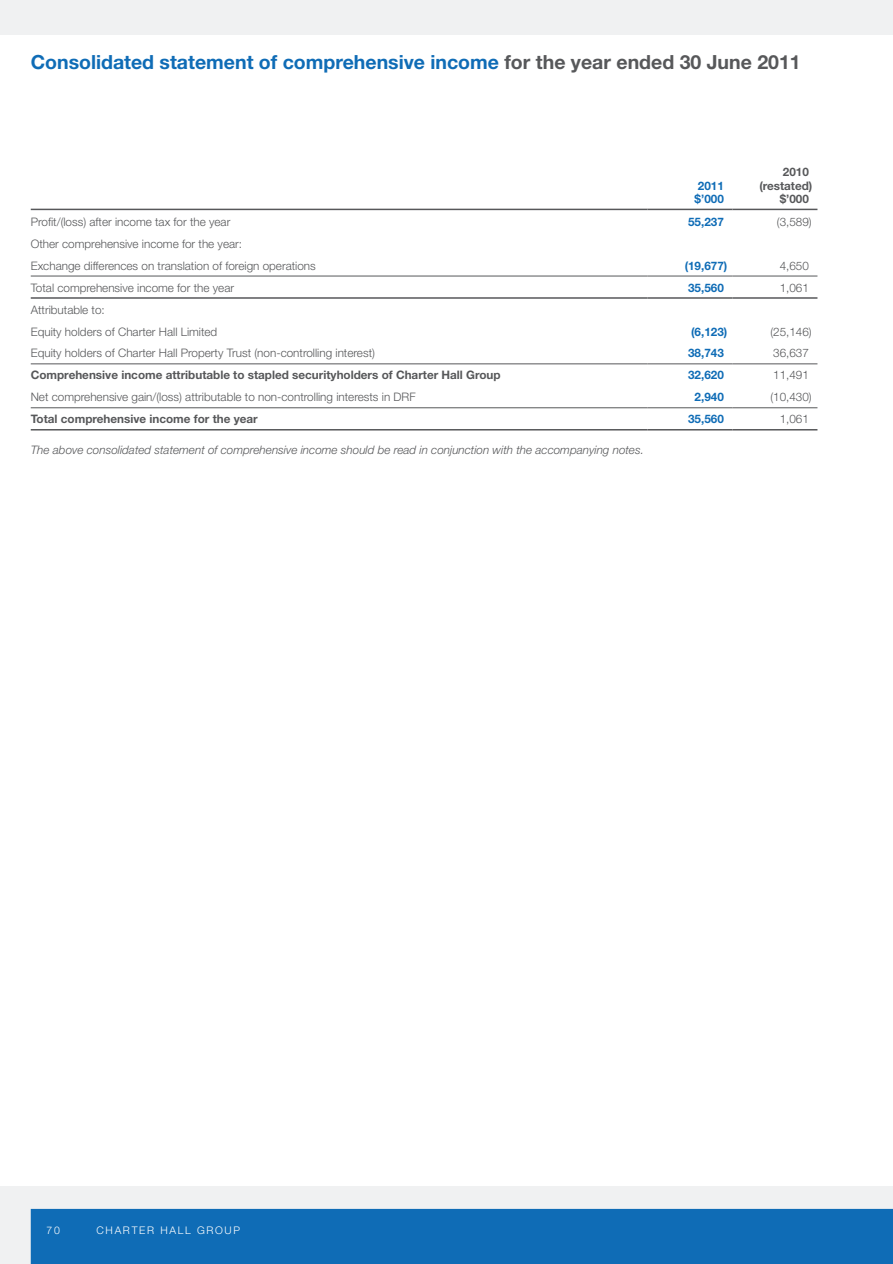
<style>
.page{position:relative;width:893px;height:1264px;background:#f0f1f2}
.page>*{position:absolute;margin:0;border:0;box-sizing:border-box;transform-origin:0 0}
.t1{font:700 19.5px "Helvetica Neue";color:#0f6cb6}
.t2{font:300 11.7px/21.9px "Helvetica Neue";color:#57585a}
.t3{font:700 11.7px/13.5px "Helvetica Neue";color:#57585a;text-align:right}
.t4{font:italic 300 11.7px "Helvetica Neue";color:#57585a}
.t5{font:700 11.7px/13.5px "Helvetica Neue";color:#0f6cb6}
.t6{font:300 10.5px "Helvetica Neue";letter-spacing:.16em;color:#fff}
.s1{color:#57585a}
</style>
<div class="page">
<div style="left:0;top:35px;width:893px;height:1150px;background:#fff"></div>
<div style="left:31px;top:1209px;width:862px;height:55px;background:#0f6cb6"></div>
<hr style="left:31px;top:407px;width:616px;height:1px;background:#57585a">
<hr style="left:647px;top:407px;width:85px;height:1px;background:#57585a">
<hr style="left:732px;top:407px;width:85px;height:1px;background:#57585a">
<hr style="left:31px;top:429px;width:616px;height:1px;background:#57585a">
<hr style="left:647px;top:429px;width:85px;height:1px;background:#57585a">
<hr style="left:732px;top:429px;width:85px;height:1px;background:#57585a">
<hr style="left:31px;top:364px;width:616px;height:1px;background:#57585a">
<hr style="left:647px;top:364px;width:85px;height:1px;background:#57585a">
<hr style="left:732px;top:364px;width:85px;height:1px;background:#57585a">
<hr style="left:31px;top:276px;width:616px;height:1px;background:#57585a">
<hr style="left:647px;top:276px;width:85px;height:1px;background:#57585a">
<hr style="left:732px;top:276px;width:85px;height:1px;background:#57585a">
<hr style="left:31px;top:297px;width:616px;height:2px;background:#57585a">
<hr style="left:647px;top:297px;width:85px;height:2px;background:#57585a">
<hr style="left:732px;top:297px;width:85px;height:2px;background:#57585a">
<hr style="left:31px;top:209px;width:616px;height:1px;background:#57585a">
<hr style="left:647px;top:209px;width:85px;height:1px;background:#57585a">
<hr style="left:732px;top:209px;width:85px;height:1px;background:#57585a">
<h1 class="t1" style="left:31px;top:50px;width:771px">Consolidated statement of comprehensive income <span class="s1">for the year ended 30 June 2011</span></h1>
<p class="t5" style="left:695px;top:178px;width:31px">2011 $’000</p>
<p class="t3" style="left:759px;top:165px;width:55px">2010 (restated) $’000</p>
<p class="t2" style="left:31px;top:210px;width:201px">Profit/(loss) after income tax for the year</p>
<p class="t5" style="left:688px;top:214px;width:37px">55,237</p>
<p class="t2" style="left:777px;top:210px;width:36px">(3,589)</p>
<p class="t2" style="left:31px;top:232px;width:287px">Other comprehensive income for the year:<br>Exchange differences on translation of foreign operations</p>
<p class="t5" style="left:685px;top:258px;width:44px">(19,677)</p>
<p class="t2" style="left:780px;top:254px;width:31px">4,650</p>
<p class="t2" style="left:31px;top:276px;width:205px">Total comprehensive income for the year</p>
<p class="t5" style="left:688px;top:280px;width:37px">35,560</p>
<p class="t2" style="left:780px;top:276px;width:31px">1,061</p>
<p class="t2" style="left:31px;top:298px;width:188px">Attributable to:<br>Equity holders of Charter Hall Limited</p>
<p class="t5" style="left:691px;top:324px;width:38px">(6,123)</p>
<p class="t2" style="left:770px;top:320px;width:43px">(25,146)</p>
<p class="t2" style="left:31px;top:342px;width:346px">Equity holders of Charter Hall Property Trust (non-controlling interest)</p>
<p class="t5" style="left:688px;top:346px;width:37px">38,743</p>
<p class="t2" style="left:773px;top:342px;width:37px">36,637</p>
<p class="t3" style="left:31px;top:368px;width:471px">Comprehensive income attributable to stapled securityholders of Charter Hall Group</p>
<p class="t5" style="left:688px;top:368px;width:37px">32,620</p>
<p class="t2" style="left:773px;top:364px;width:37px">11,491</p>
<p class="t2" style="left:31px;top:386px;width:386px">Net comprehensive gain/(loss) attributable to non-controlling interests in DRF</p>
<p class="t5" style="left:695px;top:390px;width:31px">2,940</p>
<p class="t2" style="left:770px;top:386px;width:43px">(10,430)</p>
<p class="t3" style="left:31px;top:412px;width:229px">Total comprehensive income for the year</p>
<p class="t5" style="left:688px;top:412px;width:37px">35,560</p>
<p class="t2" style="left:780px;top:408px;width:31px">1,061</p>
<p class="t4" style="left:31px;top:443px;width:615px">The above consolidated statement of comprehensive income should be read in conjunction with the accompanying notes.</p>
<p class="t6" style="left:47px;top:1224px;width:15px">70</p>
<p class="t6" style="left:97px;top:1224px;width:145px">Charter hall Group</p>
</div>
